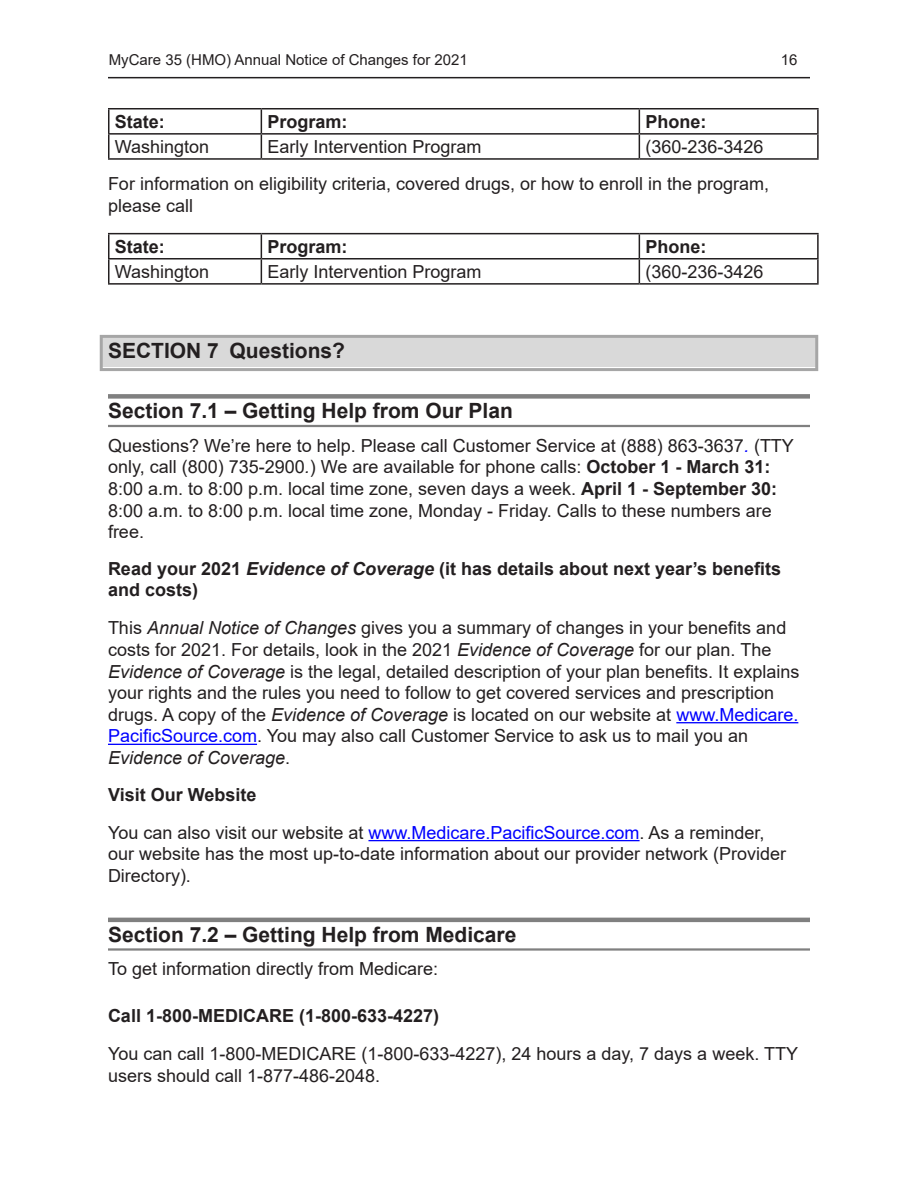
<style>
.page{position:relative;width:918px;height:1188px;background:#fff}
.page>*{position:absolute;margin:0;border:0;box-sizing:border-box;transform-origin:0 0}
.Heading_3{font:700 21px "Arial";color:#231f20}
.Heading_2_ANOC{font:700 21px "Arial";color:#231f20}
._15_paragraph_after{font:18px/21.6px "Arial";color:#231f20}
.subheading_4{font:700 18px/21.6px "Arial";color:#231f20}
.t1{font:15px "Arial";color:#231f20}
.s1{font-style:italic;color:#00f}
.s2{font-style:italic}
.s3{font-weight:700}
.s4{color:#00f}
</style>
<div class="page">
<hr style="left:108px;top:77px;width:702px;height:1px;background:#231f20">
<div style="left:102px;top:336px;width:714px;height:31px;background:#d9d9d9"></div>
<div style="left:100px;top:335px;width:718px;height:36px;border:3px solid #a6a6a6"></div>
<div style="left:108px;top:394px;width:702px;height:5px;background:#808080"></div>
<hr style="left:108px;top:425px;width:702px;height:2px;background:#808080">
<hr style="left:676px;top:722px;width:122px;height:1px;background:#00f">
<hr style="left:108px;top:744px;width:149px;height:1px;background:#00f">
<hr style="left:368px;top:840px;width:272px;height:1px;background:#00f">
<hr style="left:108px;top:918px;width:702px;height:4px;background:#808080">
<hr style="left:108px;top:948px;width:702px;height:3px;background:#808080">
<hr style="left:108px;top:108px;width:153px;height:2px;background:#231f20">
<hr style="left:108px;top:110px;width:2px;height:23px;background:#231f20">
<hr style="left:261px;top:108px;width:378px;height:2px;background:#231f20">
<hr style="left:639px;top:108px;width:180px;height:2px;background:#231f20">
<hr style="left:817px;top:110px;width:2px;height:23px;background:#231f20">
<hr style="left:108px;top:133px;width:153px;height:2px;background:#231f20">
<hr style="left:108px;top:135px;width:2px;height:23px;background:#231f20">
<hr style="left:261px;top:133px;width:378px;height:2px;background:#231f20">
<svg style="left:261px;top:110px;width:1px;height:48px"></svg>
<hr style="left:639px;top:133px;width:180px;height:2px;background:#231f20">
<svg style="left:639px;top:110px;width:1px;height:48px"></svg>
<hr style="left:817px;top:135px;width:2px;height:23px;background:#231f20">
<hr style="left:108px;top:158px;width:153px;height:2px;background:#231f20">
<hr style="left:261px;top:158px;width:378px;height:2px;background:#231f20">
<hr style="left:639px;top:158px;width:180px;height:2px;background:#231f20">
<hr style="left:108px;top:233px;width:153px;height:1px;background:#231f20">
<hr style="left:108px;top:234px;width:2px;height:24px;background:#231f20">
<hr style="left:261px;top:233px;width:378px;height:1px;background:#231f20">
<hr style="left:639px;top:233px;width:180px;height:1px;background:#231f20">
<hr style="left:817px;top:234px;width:2px;height:24px;background:#231f20">
<hr style="left:108px;top:258px;width:153px;height:2px;background:#231f20">
<hr style="left:108px;top:260px;width:2px;height:23px;background:#231f20">
<hr style="left:261px;top:258px;width:378px;height:2px;background:#231f20">
<svg style="left:261px;top:234px;width:1px;height:49px"></svg>
<hr style="left:639px;top:258px;width:180px;height:2px;background:#231f20">
<svg style="left:639px;top:234px;width:1px;height:49px"></svg>
<hr style="left:817px;top:260px;width:2px;height:23px;background:#231f20">
<hr style="left:108px;top:283px;width:153px;height:2px;background:#231f20">
<hr style="left:261px;top:283px;width:378px;height:2px;background:#231f20">
<hr style="left:639px;top:283px;width:180px;height:2px;background:#231f20">
<p class="t1" style="left:109px;top:49px;width:361px">MyCare 35 (HMO) Annual Notice of Changes for 2021</p>
<p class="t1" style="left:781px;top:49px;width:18px">16</p>
<p class="subheading_4" style="left:115px;top:111px;width:52px">State:</p>
<p class="subheading_4" style="left:267px;top:111px;width:82px">Program:</p>
<p class="subheading_4" style="left:645px;top:111px;width:63px">Phone:</p>
<p class="_15_paragraph_after" style="left:115px;top:136px;width:96px">Washington</p>
<p class="_15_paragraph_after" style="left:267px;top:136px;width:216px">Early Intervention Program</p>
<p class="_15_paragraph_after" style="left:645px;top:136px;width:120px">(360-236-3426</p>
<p class="_15_paragraph_after" style="left:108px;top:173px;width:663px">For information on eligibility criteria, covered drugs, or how to enroll in the program, please call</p>
<p class="subheading_4" style="left:115px;top:236px;width:52px">State:</p>
<p class="subheading_4" style="left:267px;top:236px;width:82px">Program:</p>
<p class="subheading_4" style="left:645px;top:236px;width:63px">Phone:</p>
<p class="_15_paragraph_after" style="left:115px;top:261px;width:96px">Washington</p>
<p class="_15_paragraph_after" style="left:267px;top:261px;width:216px">Early Intervention Program</p>
<p class="_15_paragraph_after" style="left:645px;top:261px;width:120px">(360-236-3426</p>
<p class="Heading_2_ANOC" style="left:108px;top:336px;width:239px">SECTION 7 Questions?</p>
<p class="Heading_3" style="left:108px;top:396px;width:406px">Section 7.1 – Getting Help from Our Plan</p>
<p class="_15_paragraph_after" style="left:108px;top:434px;width:688px">Questions? We’re here to help. Please call Customer Service at (888) 863-3637<span class="s1">.</span> (TTY only, call (800) 735-2900<span class="s2">.</span>) We are available for phone calls: <span class="s3">October 1 - March 31:<br></span>8:00 a.m. to 8:00 p.m. local time zone, seven days a week. <span class="s3">April 1 - September 30:<br></span>8:00 a.m. to 8:00 p.m. local time zone, Monday - Friday. Calls to these numbers are free.</p>
<p class="subheading_4" style="left:108px;top:558px;width:675px">Read your 2021 <span class="s2">Evidence of Coverage</span> (it has details about next year’s benefits and costs)</p>
<p class="_15_paragraph_after" style="left:108px;top:617px;width:693px">This <span class="s2">Annual Notice of Changes</span> gives you a summary of changes in your benefits and costs for 2021. For details, look in the 2021 <span class="s2">Evidence of Coverage</span> for our plan. The <span class="s2">Evidence of Coverage</span> is the legal, detailed description of your plan benefits. It explains your rights and the rules you need to follow to get covered services and prescription drugs. A copy of the <span class="s2">Evidence of Coverage</span> is located on our website at <span class="s4">www.Medicare.<br>PacificSource.com</span>. You may also call Customer Service to ask us to mail you an <span class="s2">Evidence of Coverage</span>.</p>
<p class="subheading_4" style="left:108px;top:784px;width:150px">Visit Our Website</p>
<p class="_15_paragraph_after" style="left:108px;top:821px;width:680px">You can also visit our website at <span class="s4">www.Medicare.PacificSource.com</span>. As a reminder, our website has the most up-to-date information about our provider network (Provider<br>Directory).</p>
<p class="Heading_3" style="left:108px;top:919px;width:410px">Section 7.2 – Getting Help from Medicare</p>
<p class="_15_paragraph_after" style="left:108px;top:958px;width:332px">To get information directly from Medicare:</p>
<p class="subheading_4" style="left:108px;top:1005px;width:333px">Call 1-800-MEDICARE (1-800-633-4227)</p>
<p class="_15_paragraph_after" style="left:108px;top:1043px;width:692px">You can call 1-800-MEDICARE (1-800-633-4227), 24 hours a day, 7 days a week. TTY users should call 1-877-486-2048.</p>
</div>
